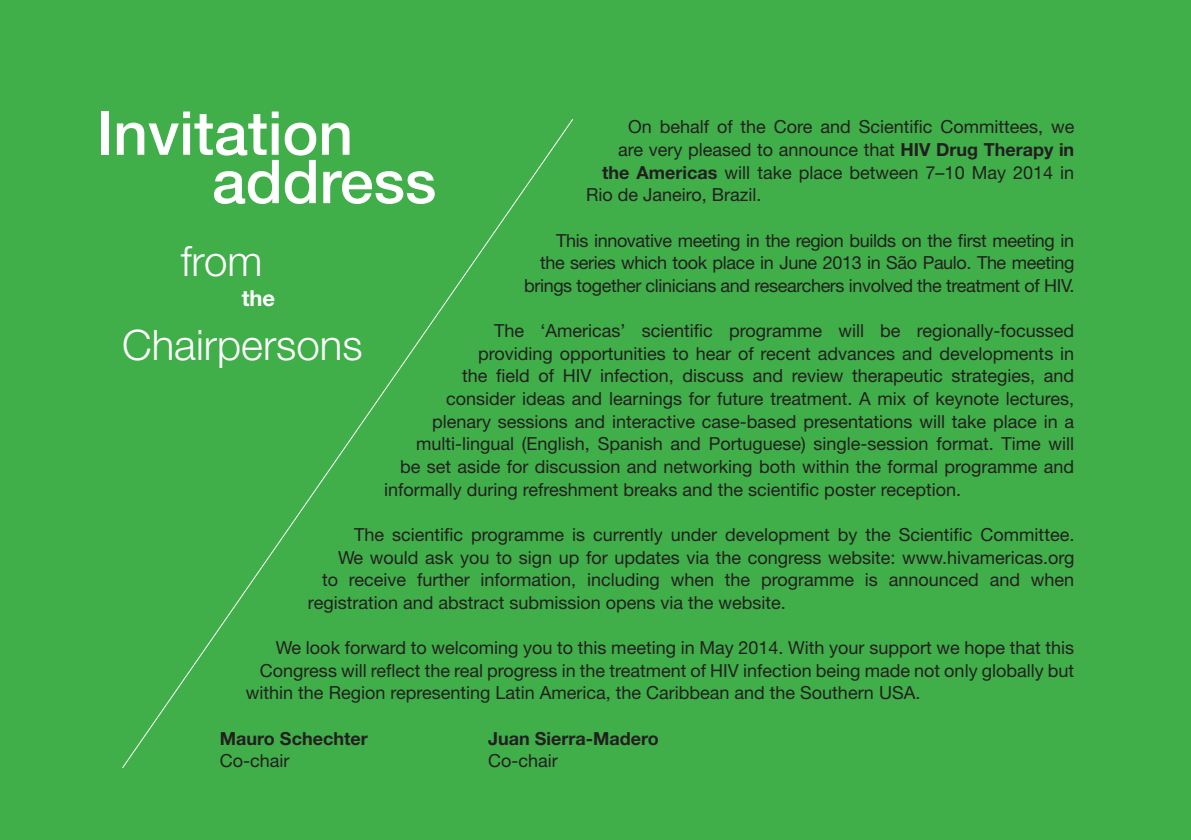
<style>
.page{position:relative;width:1191px;height:840px;background:#fff}
.page>*{position:absolute;margin:0;border:0;box-sizing:border-box;transform-origin:0 0}
.t1{font:500 60.4px/48.4px "Helvetica Neue";color:#fff}
.t2{font:300 42px/84px "Helvetica Neue";color:#fff}
.t3{font:700 22px "Helvetica Neue";color:#fff}
.t4{font:18px "Helvetica Neue";color:#231f20}
.t5{font:18px/22.6px "Helvetica Neue";letter-spacing:-.02em;color:#231f20;text-align:right}
.t6{font:700 18px "Helvetica Neue";color:#231f20}
.s1{font-weight:700}
</style>
<div class="page">
<div style="left:0;top:0;width:1191px;height:839px;background:#40ae49"></div>
<svg style="left:122px;top:119px;width:451px;height:649px"></svg>
<h1 class="t1" style="left:212px;top:108px;width:226px;text-indent:-116px">Invitation address</h1>
<p class="t4" style="left:628px;top:116px;width:448px">On behalf of the Core and Scientific Committees, we</p>
<p class="t4" style="left:618px;top:139px;width:458px">are very pleased to announce that <span class="s1">HIV Drug Therapy in</span></p>
<p class="t4" style="left:602px;top:161px;width:473px"><span class="s1">the Americas</span> will take place between 7–10 May 2014 in</p>
<p class="t4" style="left:586px;top:184px;width:177px">Rio de Janeiro, Brazil.</p>
<p class="t5" style="left:524px;top:228px;width:552px">This innovative meeting in the region builds on the first meeting in<br>the series which took place in June 2013 in São Paulo. The meeting brings together clinicians and researchers involved the treatment of HIV.</p>
<p class="t4" style="left:494px;top:320px;width:581px">The ‘Americas’ scientific programme will be regionally-focussed</p>
<p class="t4" style="left:478px;top:342px;width:597px">providing opportunities to hear of recent advances and developments in</p>
<p class="t4" style="left:462px;top:365px;width:613px">the field of HIV infection, discuss and review therapeutic strategies, and</p>
<p class="t4" style="left:446px;top:387px;width:630px">consider ideas and learnings for future treatment. A mix of keynote lectures,</p>
<p class="t4" style="left:432px;top:410px;width:643px">plenary sessions and interactive case-based presentations will take place in a</p>
<p class="t4" style="left:416px;top:433px;width:660px">multi-lingual (English, Spanish and Portuguese) single-session format. Time will</p>
<p class="t4" style="left:400px;top:455px;width:676px">be set aside for discussion and networking both within the formal programme and</p>
<p class="t4" style="left:384px;top:478px;width:578px">informally during refreshment breaks and the scientific poster reception.</p>
<p class="t4" style="left:354px;top:523px;width:722px">The scientific programme is currently under development by the Scientific Committee.</p>
<p class="t4" style="left:338px;top:546px;width:738px">We would ask you to sign up for updates via the congress website: www.hivamericas.org</p>
<p class="t4" style="left:322px;top:568px;width:753px">to receive further information, including when the programme is announced and when</p>
<p class="t4" style="left:308px;top:591px;width:479px">registration and abstract submission opens via the website.</p>
<p class="t4" style="left:276px;top:636px;width:799px">We look forward to welcoming you to this meeting in May 2014. With your support we hope that this</p>
<p class="t4" style="left:260px;top:659px;width:816px">Congress will reflect the real progress in the treatment of HIV infection being made not only globally but</p>
<p class="t4" style="left:246px;top:681px;width:676px">within the Region representing Latin America, the Caribbean and the Southern USA.</p>
<p class="t6" style="left:214px;top:726px;width:155px">Mauro Schechter</p>
<p class="t6" style="left:488px;top:726px;width:172px">Juan Sierra-Madero</p>
<p class="t4" style="left:220px;top:749px;width:71px">Co-chair</p>
<p class="t4" style="left:488px;top:749px;width:71px">Co-chair</p>
<h2 class="t2" style="left:122px;top:218px;width:242px;text-indent:59px">from<br>Chairpersons</h2>
<p class="t3" style="left:242px;top:284px;width:35px">the</p>
</div>
